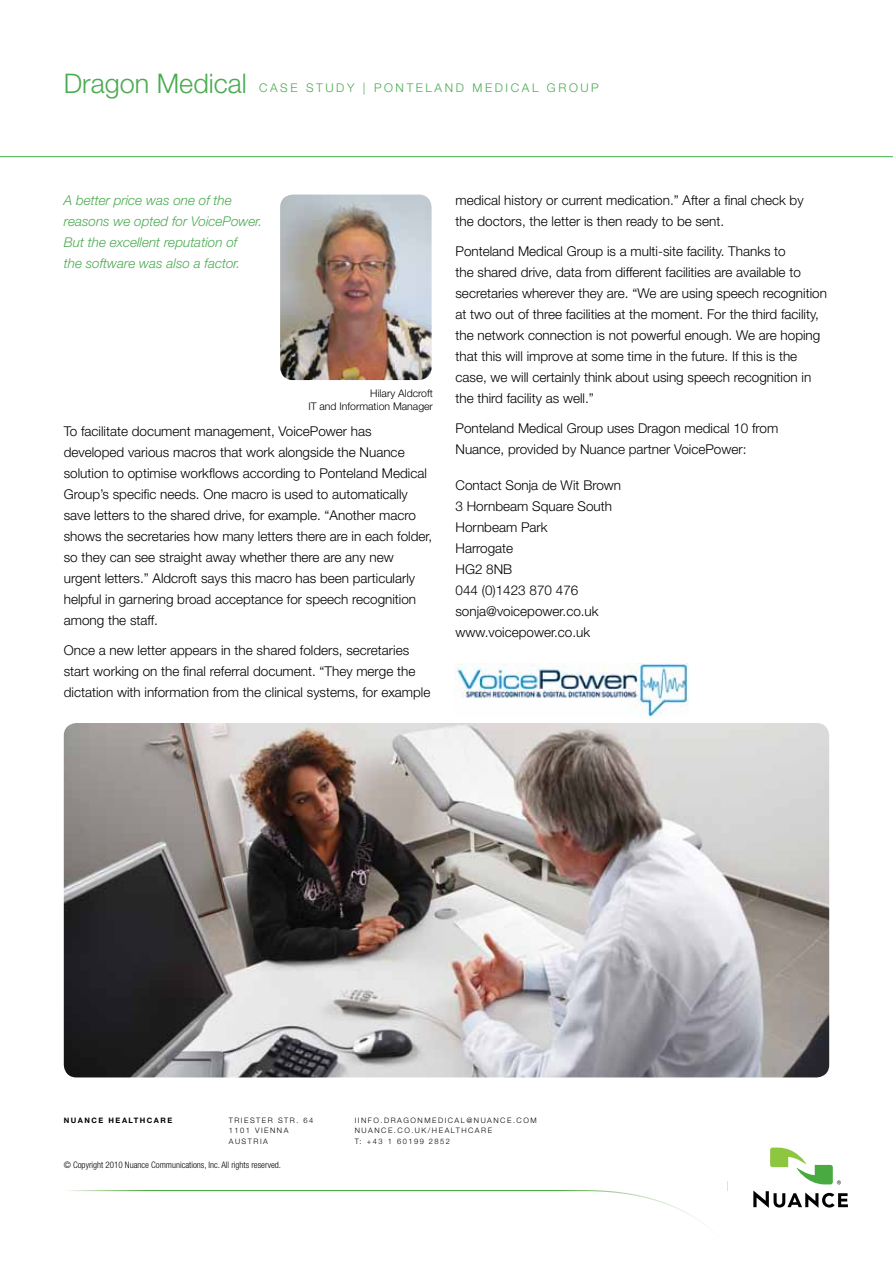
<style>
.page{position:relative;width:893px;height:1263px;background:#fff}
.page>*{position:absolute;margin:0;border:0;box-sizing:border-box;transform-origin:0 0}
.t1{font:300 27px "Helvetica Neue LT";color:#4aab51}
.t2{font:300 13.5px/21px "Helvetica Neue LT";color:#000}
.t3{font:italic 300 13.5px/21px "Helvetica Neue LT";color:#4aab51}
.t4{font:300 12px "Helvetica Neue LT";letter-spacing:.215em;color:#4aab51}
.t5{font:300 10.5px/13.5px "Helvetica Neue LT";color:#000;text-align:right}
.t6{font:300 condensed 9px "Helvetica Neue LT";color:#000}
.t7{font:300 7.5px "Helvetica Neue LT";letter-spacing:.2em;color:#000}
.t8{font:700 7.5px "Helvetica Neue LT";letter-spacing:.2em;color:#000}
</style>
<div class="page">
<hr style="left:0;top:156px;width:893px;height:1px;background:#41ad49">
<svg style="left:66px;top:1190px;width:639px;height:35px"></svg>
<svg style="left:753px;top:1190px;width:95px;height:18px"></svg>
<svg style="left:770px;top:1147px;width:71px;height:37px"></svg>
<img style="left:280px;top:195px;width:152px;height:185px">
<img style="left:64px;top:723px;width:765px;height:354px">
<img style="left:454px;top:663px;width:234px;height:54px">
<h1 class="t1" style="left:64px;top:67px;width:185px">Dragon Medical</h1>
<p class="t4" style="left:259px;top:80px;width:136px">CASE STUDY | Ponteland</p>
<p class="t4" style="left:473px;top:80px;width:23px">Medical</p>
<p class="t4" style="left:547px;top:80px;width:23px">Group</p>
<p class="t3" style="left:64px;top:189px;width:200px">A better price was one of the reasons we opted for VoicePower.<br>But the excellent reputation of<br>the software was also a factor.</p>
<p class="t5" style="left:308px;top:386px;width:126px">Hilary Aldcroft<br>IT and Information Manager</p>
<p class="t2" style="left:64px;top:420px;width:370px">To facilitate document management, VoicePower has developed various macros that work alongside the Nuance solution to optimise workflows according to Ponteland Medical Group’s specific needs. One macro is used to automatically save letters to the shared drive, for example. “Another macro shows the secretaries how many letters there are in each folder, so they can see straight away whether there are any new urgent letters.” Aldcroft says this macro has been particularly helpful in garnering broad acceptance for speech recognition among the staff.</p>
<p class="t2" style="left:64px;top:639px;width:368px">Once a new letter appears in the shared folders, secretaries start working on the final referral document. “They merge the dictation with information from the clinical systems, for example</p>
<p class="t2" style="left:455px;top:189px;width:350px">medical history or current medication.” After a final check by the doctors, the letter is then ready to be sent.</p>
<p class="t2" style="left:455px;top:240px;width:373px">Ponteland Medical Group is a multi-site facility. Thanks to<br>the shared drive, data from different facilities are available to secretaries wherever they are. “We are using speech recognition at two out of three facilities at the moment. For the third facility, the network connection is not powerful enough. We are hoping that this will improve at some time in the future. If this is the case, we will certainly think about using speech recognition in the third facility as well.”</p>
<p class="t2" style="left:455px;top:417px;width:324px">Ponteland Medical Group uses Dragon medical 10 from<br>Nuance, provided by Nuance partner VoicePower:</p>
<p class="t2" style="left:455px;top:474px;width:167px">Contact Sonja de Wit Brown<br>3 Hornbeam Square South<br>Hornbeam Park<br>Harrogate<br>HG2 8NB<br>044 (0)1423 870 476 sonja@voicepower.co.uk www.voicepower.co.uk</p>
<p class="t8" style="left:64px;top:1115px;width:110px">NUAN CE HEALTH CARE</p>
<p class="t7" style="left:229px;top:1115px;width:86px">TRIESTER STR. 64</p>
<p class="t7" style="left:355px;top:1115px;width:6px">iinfo</p>
<p class="t7" style="left:380px;top:1115px;width:11px">.dragonmedical</p>
<p class="t7" style="left:466px;top:1115px;width:15px">@nuance</p>
<p class="t7" style="left:513px;top:1115px;width:12px">.com</p>
<p class="t7" style="left:229px;top:1126px;width:61px">1101 VIENNA</p>
<p class="t7" style="left:355px;top:1126px;width:8px">nuance</p>
<p class="t7" style="left:394px;top:1126px;width:45px">.co .u k/healthcare</p>
<p class="t7" style="left:229px;top:1136px;width:13px">Austria</p>
<p class="t7" style="left:355px;top:1136px;width:97px">T: +43 1 60199 2852</p>
<p class="t6" style="left:64px;top:1159px;width:219px">© Copyright 2010 Nuance Communications, Inc. All rights reserved.</p>
</div>
